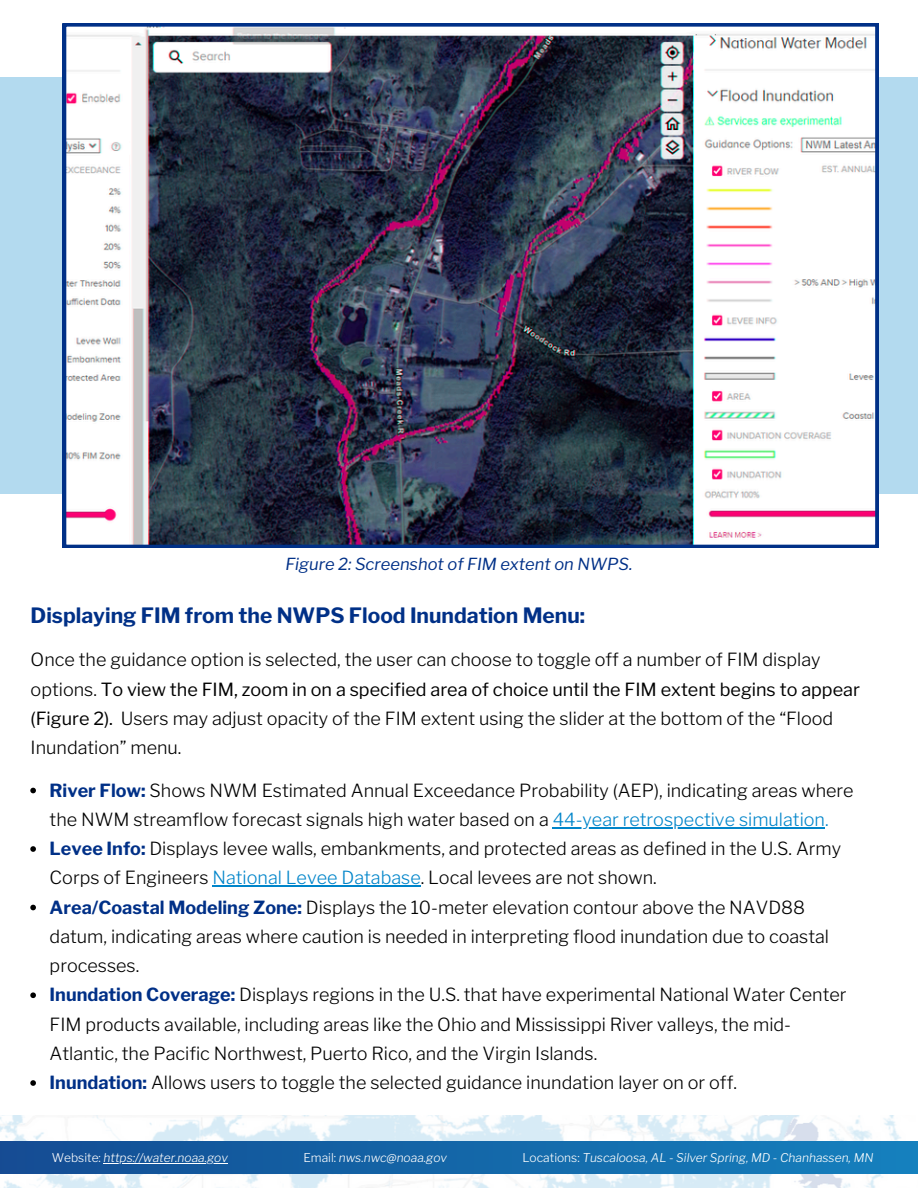
<style>
.page{position:relative;width:918px;height:1188px;background:#fff}
.page>*{position:absolute;margin:0;border:0;box-sizing:border-box;transform-origin:0 0}
.t1{font:700 21px "Libre Franklin";color:#003087}
.t2{font:300 18px/29.2px "Libre Franklin";color:#000}
.t3{font:italic 16.5px "Libre Franklin";color:#003087}
.t4{font:italic 300 12px "Libre Franklin";color:#fff}
.s1{font-weight:400}
.s2{font-weight:700;color:#003087}
.s3{color:#0085ca}
.s4{font-style:normal}
</style>
<div class="page">
<div style="left:0;top:77px;width:918px;height:417px;background:#b3daef"></div>
<img style="left:0;top:1116px;width:918px;height:72px">
<img style="left:63px;top:23px;width:816px;height:525px">
<svg style="left:30px;top:788px;width:6px;height:5px"></svg>
<hr style="left:553px;top:827px;width:272px;height:1px;background:#0085ca">
<svg style="left:30px;top:846px;width:6px;height:6px"></svg>
<hr style="left:212px;top:886px;width:209px;height:1px;background:#0085ca">
<svg style="left:30px;top:905px;width:6px;height:5px"></svg>
<svg style="left:30px;top:992px;width:6px;height:6px"></svg>
<svg style="left:30px;top:1080px;width:6px;height:6px"></svg>
<img style="left:0;top:1142px;width:918px;height:31px">
<hr style="left:104px;top:1163px;width:124px;height:1px;background:#fff">
<p class="t3" style="left:285px;top:554px;width:349px">Figure 2: Screenshot of FIM extent on NWPS.</p>
<p class="t1" style="left:31px;top:603px;width:556px">Displaying FIM from the NWPS Flood Inundation Menu:</p>
<p class="t2" style="left:31px;top:645px;width:831px">Once the guidance option is selected, the user can choose to toggle off a number of FIM display options. <span class="s1">To view the FIM, zoom in on a specified area of choice until the FIM extent begins to appear (Figure 2).</span> Users may adjust opacity of the FIM extent using the slider at the bottom of the “Flood Inundation” menu.</p>
<h2 class="t2" style="left:50px;top:776px;width:806px"><span class="s2">River Flow:</span> Shows NWM Estimated Annual Exceedance Probability (AEP), indicating areas where the NWM streamflow forecast signals high water based on a <span class="s3">44-year retrospective simulation.</span></h2>
<h1 class="t2" style="left:50px;top:834px;width:793px"><span class="s2">Levee Info:</span> Displays levee walls, embankments, and protected areas as defined in the U.S. Army<br>Corps of Engineers <span class="s3">National Levee Database</span>. Local levees are not shown.</h1>
<h2 class="t2" style="left:50px;top:893px;width:757px"><span class="s2">Area/Coastal Modeling Zone:</span> Displays the 10-meter elevation contour above the NAVD88</h2>
<p class="t2" style="left:50px;top:922px;width:798px">datum, indicating areas where caution is needed in interpreting flood inundation due to coastal processes.<br><span class="s2">Inundation Coverage:</span> Displays regions in the U.S. that have experimental National Water Center</p>
<p class="t2" style="left:50px;top:1010px;width:743px">FIM products available, including areas like the Ohio and Mississippi River valleys, the mid-<br>Atlantic, the Pacific Northwest, Puerto Rico, and the Virgin Islands.<br><span class="s2">Inundation:</span> Allows users to toggle the selected guidance inundation layer on or off.</p>
<p class="t4" style="left:52px;top:1150px;width:178px"><span class="s4">Website:</span> https://water.noaa.gov</p>
<p class="t4" style="left:303px;top:1150px;width:145px"><span class="s4">Email:</span> nws.nwc@noaa.gov</p>
<p class="t4" style="left:523px;top:1150px;width:352px"><span class="s4">Locations:</span> Tuscaloosa, AL - Silver Spring, MD - Chanhassen, MN</p>
</div>
